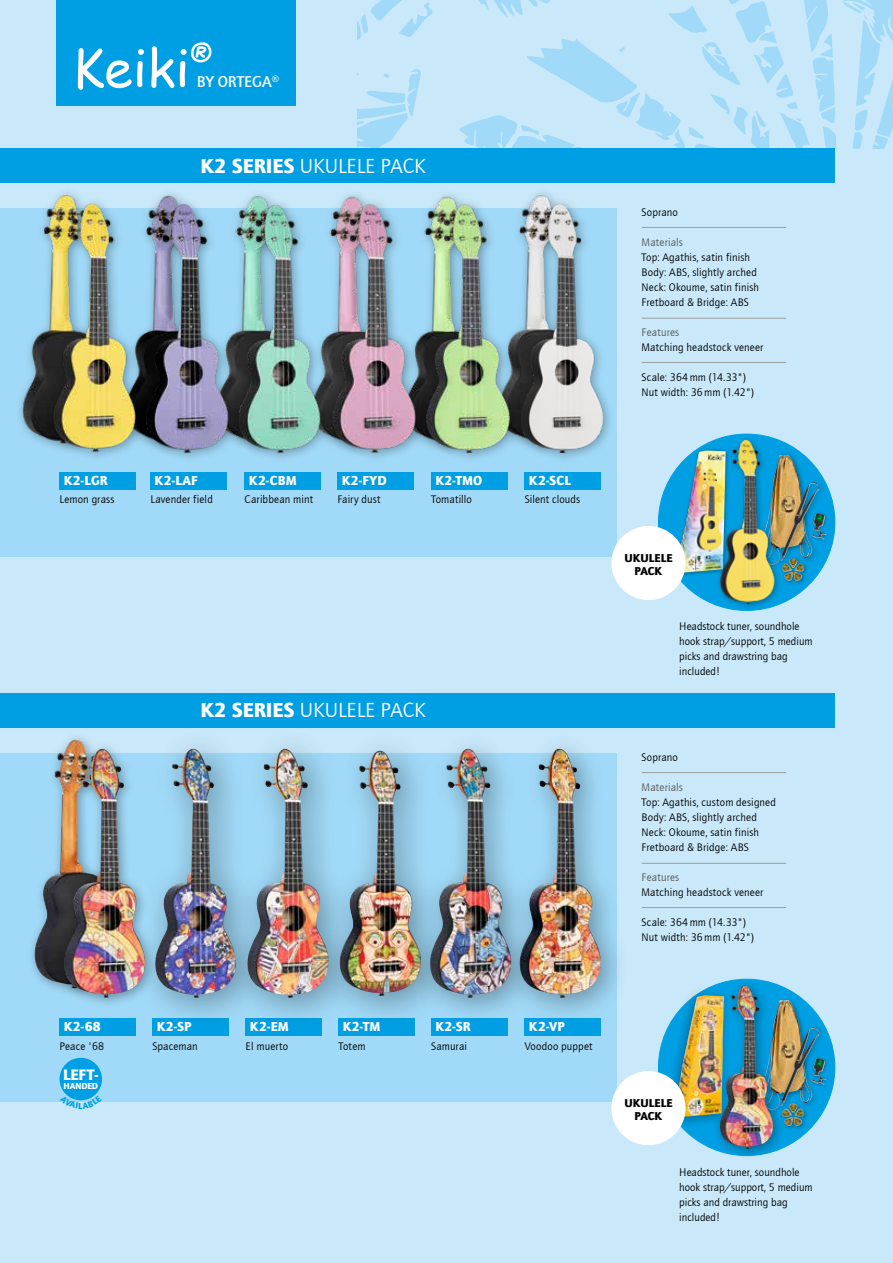
<style>
.page{position:relative;width:893px;height:1263px;background:#c9e9fb}
.page>*{position:absolute;margin:0;border:0;box-sizing:border-box;transform-origin:0 0}
.t1{font:21px "Quay";color:#fff}
.t2{font:700 16.05px "Quay";color:#fff}
.t3{font:900 15.75px "Quay Sans EF";color:#fff}
.t4{font:900 13.5px "Quay Sans EF";letter-spacing:.02em;color:#fff}
.t5{font:900 11.85px/13.2px "Quay Sans EF";color:#000;text-align:center}
.t6{font:11.25px/15px "Quay";letter-spacing:.01em;color:#000}
.t7{font:11.25px "Quay";letter-spacing:.015em;color:#575756}
.t8{font:900 9px "Quay Sans EF";color:#fff}
.s1{font-family:"Quay Sans EF";font-weight:900}
</style>
<div class="page">
<div style="left:0;top:208px;width:617px;height:349px;background:#a1daf8"></div>
<div style="left:0;top:753px;width:617px;height:348px;background:#a1daf8"></div>
<svg style="left:357px;top:0;width:536px;height:149px"></svg>
<div style="left:57px;top:0;width:239px;height:105px;background:#009fe3"></div>
<hr style="left:642px;top:227px;width:144px;height:1px;background:#9d9d9c">
<hr style="left:642px;top:318px;width:144px;height:1px;background:#9d9d9c">
<hr style="left:642px;top:362px;width:144px;height:1px;background:#9d9d9c">
<hr style="left:642px;top:772px;width:144px;height:1px;background:#9d9d9c">
<hr style="left:642px;top:863px;width:144px;height:1px;background:#9d9d9c">
<hr style="left:642px;top:907px;width:144px;height:1px;background:#9d9d9c">
<div style="left:245px;top:472px;width:76px;height:17px;background:#009fe3"></div>
<div style="left:246px;top:1018px;width:76px;height:17px;background:#009fe3"></div>
<div style="left:337px;top:472px;width:77px;height:17px;background:#009fe3"></div>
<div style="left:338px;top:1018px;width:77px;height:17px;background:#009fe3"></div>
<div style="left:431px;top:472px;width:77px;height:17px;background:#009fe3"></div>
<div style="left:431px;top:1018px;width:77px;height:17px;background:#009fe3"></div>
<div style="left:525px;top:472px;width:76px;height:17px;background:#009fe3"></div>
<div style="left:525px;top:1018px;width:76px;height:17px;background:#009fe3"></div>
<div style="left:150px;top:472px;width:77px;height:17px;background:#009fe3"></div>
<div style="left:152px;top:1018px;width:77px;height:17px;background:#009fe3"></div>
<div style="left:60px;top:472px;width:76px;height:17px;background:#009fe3"></div>
<div style="left:60px;top:1018px;width:76px;height:17px;background:#009fe3"></div>
<div style="left:658px;top:434px;width:177px;height:176px;background:#009fe3;border-radius:50%"></div>
<div style="left:756px;top:452px;width:62px;height:118px;background:#000;opacity:.35"></div>
<img style="left:782px;top:455px;width:5px;height:23px">
<div style="left:777px;top:478px;width:49px;height:89px;background:#000;opacity:.35"></div>
<img style="left:799px;top:482px;width:14px;height:27px">
<div style="left:779px;top:555px;width:30px;height:30px;background:#000;opacity:.35"></div>
<img style="left:782px;top:558px;width:22px;height:23px">
<div style="left:810px;top:511px;width:20px;height:32px;background:#000;opacity:.35"></div>
<img style="left:811px;top:513px;width:15px;height:26px">
<div style="left:716px;top:436px;width:66px;height:175px;background:#000;opacity:.35"></div>
<img style="left:721px;top:440px;width:53px;height:164px">
<div style="left:673px;top:448px;width:57px;height:129px;background:#000;opacity:.35"></div>
<img style="left:676px;top:450px;width:50px;height:123px">
<div style="left:60px;top:1058px;width:42px;height:42px;background:#009fe3;border-radius:50%"></div>
<div style="left:512px;top:196px;width:103px;height:269px;background:#000;opacity:.35"></div>
<img style="left:522px;top:204px;width:82px;height:249px">
<div style="left:419px;top:197px;width:103px;height:268px;background:#000;opacity:.35"></div>
<img style="left:428px;top:204px;width:82px;height:249px">
<div style="left:325px;top:197px;width:103px;height:267px;background:#000;opacity:.35"></div>
<img style="left:332px;top:204px;width:85px;height:249px">
<div style="left:230px;top:198px;width:102px;height:266px;background:#000;opacity:.35"></div>
<img style="left:240px;top:204px;width:82px;height:249px">
<div style="left:138px;top:196px;width:102px;height:268px;background:#000;opacity:.35"></div>
<img style="left:147px;top:204px;width:83px;height:249px">
<div style="left:15px;top:187px;width:102px;height:268px;background:#000;opacity:.35"></div>
<img style="left:22px;top:195px;width:85px;height:248px">
<div style="left:46px;top:196px;width:101px;height:268px;background:#000;opacity:.35"></div>
<img style="left:54px;top:204px;width:81px;height:248px">
<svg style="left:78px;top:48px;width:66px;height:42px"></svg>
<svg style="left:151px;top:46px;width:23px;height:42px"></svg>
<svg style="left:180px;top:42px;width:31px;height:45px"></svg>
<div style="left:611px;top:526px;width:74px;height:74px;background:#fff;border-radius:50%"></div>
<div style="left:658px;top:979px;width:177px;height:176px;background:#009fe3;border-radius:50%"></div>
<div style="left:756px;top:997px;width:62px;height:118px;background:#000;opacity:.35"></div>
<div style="left:777px;top:1023px;width:49px;height:89px;background:#000;opacity:.35"></div>
<img style="left:799px;top:1027px;width:14px;height:27px">
<div style="left:779px;top:1100px;width:30px;height:31px;background:#000;opacity:.35"></div>
<img style="left:786px;top:1103px;width:18px;height:23px">
<div style="left:810px;top:1056px;width:20px;height:32px;background:#000;opacity:.35"></div>
<img style="left:811px;top:1058px;width:15px;height:26px">
<div style="left:662px;top:987px;width:70px;height:142px;background:#000;opacity:.35"></div>
<img style="left:675px;top:995px;width:37px;height:122px">
<div style="left:712px;top:978px;width:74px;height:183px;background:#000;opacity:.35"></div>
<img style="left:720px;top:985px;width:53px;height:164px">
<div style="left:611px;top:1071px;width:74px;height:74px;background:#fff;border-radius:50%"></div>
<div style="left:0;top:148px;width:835px;height:34px;background:#009fe3"></div>
<div style="left:0;top:693px;width:835px;height:34px;background:#009fe3"></div>
<div style="left:133px;top:727px;width:138px;height:304px;background:#000;opacity:.35"></div>
<img style="left:157px;top:749px;width:68px;height:249px">
<div style="left:225px;top:727px;width:139px;height:304px;background:#000;opacity:.35"></div>
<img style="left:246px;top:749px;width:71px;height:249px">
<div style="left:317px;top:729px;width:139px;height:300px;background:#000;opacity:.35"></div>
<img style="left:339px;top:750px;width:72px;height:246px">
<div style="left:411px;top:731px;width:129px;height:294px;background:#000;opacity:.35"></div>
<img style="left:429px;top:749px;width:72px;height:249px">
<div style="left:501px;top:731px;width:129px;height:294px;background:#000;opacity:.35"></div>
<img style="left:519px;top:749px;width:82px;height:249px">
<div style="left:27px;top:732px;width:100px;height:268px;background:#000;opacity:.35"></div>
<img style="left:35px;top:740px;width:81px;height:248px">
<div style="left:56px;top:741px;width:101px;height:269px;background:#000;opacity:.35"></div>
<img style="left:63px;top:749px;width:82px;height:249px">
<svg style="left:60px;top:1095px;width:42px;height:7px"></svg>
<h2 class="t2" style="left:197px;top:73px;width:84px">BY ORTEGA<sup>®</sup></h2>
<h1 class="t1" style="left:201px;top:155px;width:227px"><span class="s1">K2 SERIES</span> UKULELE PACK</h1>
<p class="t4" style="left:64px;top:472px;width:45px">K2-LGR</p>
<p class="t6" style="left:60px;top:492px;width:56px">Lemon grass</p>
<p class="t4" style="left:155px;top:472px;width:45px">K2-LAF</p>
<p class="t6" style="left:150px;top:492px;width:64px">Lavender field</p>
<p class="t4" style="left:249px;top:472px;width:49px">K2-CBM</p>
<p class="t6" style="left:245px;top:492px;width:70px">Caribbean mint</p>
<p class="t4" style="left:342px;top:472px;width:47px">K2-FYD</p>
<p class="t6" style="left:337px;top:492px;width:44px">Fairy dust</p>
<p class="t4" style="left:435px;top:472px;width:48px">K2-TMO</p>
<p class="t6" style="left:431px;top:492px;width:42px">Tomatillo</p>
<h1 class="t1" style="left:201px;top:699px;width:227px"><span class="s1">K2 SERIES</span> UKULELE PACK</h1>
<p class="t4" style="left:64px;top:1019px;width:38px">K2-68</p>
<p class="t6" style="left:60px;top:1038px;width:46px">Peace '68</p>
<h3 class="t3" style="left:63px;top:1065px;width:37px">LEFT-</h3>
<p class="t8" style="left:63px;top:1081px;width:36px">HANDED</p>
<p class="t4" style="left:157px;top:1019px;width:36px">K2-SP</p>
<p class="t6" style="left:152px;top:1038px;width:47px">Spaceman</p>
<p class="t4" style="left:250px;top:1019px;width:40px">K2-EM</p>
<p class="t6" style="left:246px;top:1038px;width:44px">El muerto</p>
<p class="t4" style="left:343px;top:1019px;width:39px">K2-TM</p>
<p class="t6" style="left:338px;top:1038px;width:29px">Totem</p>
<p class="t4" style="left:435px;top:1019px;width:37px">K2-SR</p>
<p class="t6" style="left:431px;top:1038px;width:37px">Samurai</p>
<p class="t4" style="left:529px;top:472px;width:44px">K2-SCL</p>
<p class="t6" style="left:525px;top:492px;width:57px">Silent clouds</p>
<p class="t4" style="left:529px;top:1019px;width:38px">K2-VP</p>
<p class="t6" style="left:525px;top:1038px;width:69px">Voodoo puppet</p>
<p class="t6" style="left:642px;top:205px;width:38px">Soprano</p>
<p class="t7" style="left:642px;top:236px;width:43px">Materials</p>
<p class="t6" style="left:642px;top:250px;width:119px">Top: Agathis, satin finish<br>Body: ABS, slightly arched<br>Neck: Okoume, satin finish<br>Fretboard &amp; Bridge: ABS</p>
<p class="t7" style="left:642px;top:326px;width:39px">Features</p>
<p class="t6" style="left:642px;top:340px;width:123px">Matching headstock veneer</p>
<p class="t6" style="left:642px;top:370px;width:114px">Scale: 364mm (14.33")<br>Nut width: 36mm (1.42")</p>
<p class="t5" style="left:624px;top:551px;width:49px">UKULELE<br>PACK</p>
<p class="t6" style="left:679px;top:619px;width:135px">Headstock tuner, soundhole hook strap/support, 5 medium picks and drawstring bag included!</p>
<p class="t6" style="left:642px;top:750px;width:38px">Soprano</p>
<p class="t7" style="left:642px;top:781px;width:43px">Materials</p>
<p class="t6" style="left:642px;top:795px;width:136px">Top: Agathis, custom designed<br>Body: ABS, slightly arched<br>Neck: Okoume, satin finish<br>Fretboard &amp; Bridge: ABS</p>
<p class="t7" style="left:642px;top:871px;width:39px">Features</p>
<p class="t6" style="left:642px;top:885px;width:123px">Matching headstock veneer</p>
<p class="t6" style="left:642px;top:915px;width:114px">Scale: 364mm (14.33")<br>Nut width: 36mm (1.42")</p>
<p class="t5" style="left:624px;top:1097px;width:49px">UKULELE<br>PACK</p>
<p class="t6" style="left:679px;top:1164px;width:135px">Headstock tuner, soundhole hook strap/support, 5 medium picks and drawstring bag included!</p>
</div>
